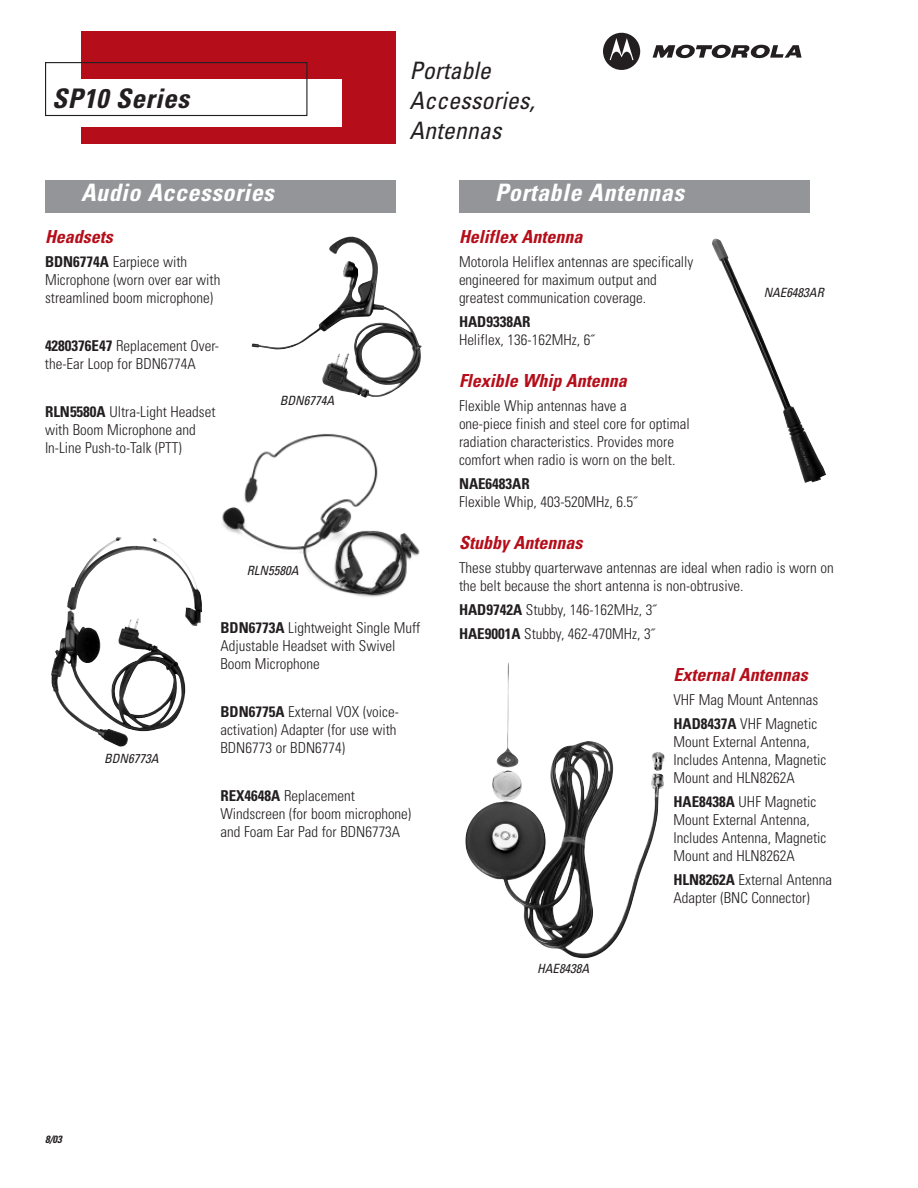
<style>
.page{position:relative;width:918px;height:1188px;background:#fff}
.page>*{position:absolute;margin:0;border:0;box-sizing:border-box;transform-origin:0 0}
.t1{font:italic 700 condensed 27px "Univers";letter-spacing:.02em;color:#231f20}
.t2{font:italic 700 condensed 24px "Univers";letter-spacing:.02em;color:#fff}
.t3{font:italic condensed 24px/30px "Univers";color:#231f20}
.t4{font:italic 700 condensed 18px "Univers";color:#b50e1a}
.t5{font:300 condensed 15px/18px "Univers";color:#231f20}
.t6{font:700 condensed 15px "Univers";color:#231f20}
.t7{font:italic condensed 12.75px "Univers";color:#231f20}
.t8{font:italic 700 condensed 10.5px "Univers";color:#231f20}
.s1{font-weight:700}
</style>
<div class="page">
<div style="left:81px;top:32px;width:315px;height:112px;background:#b50e1a"></div>
<svg style="left:603px;top:33px;width:37px;height:37px"></svg>
<svg style="left:653px;top:45px;width:149px;height:14px"></svg>
<div style="left:45px;top:79px;width:297px;height:48px;background:#fff"></div>
<div style="left:45px;top:62px;width:262px;height:54px;border:1px solid #231f20"></div>
<div style="left:45px;top:180px;width:351px;height:33px;background:#939598"></div>
<div style="left:459px;top:180px;width:351px;height:33px;background:#939598"></div>
<img style="left:51px;top:537px;width:151px;height:210px">
<img style="left:252px;top:237px;width:170px;height:161px">
<img style="left:712px;top:238px;width:114px;height:245px">
<img style="left:497px;top:662px;width:167px;height:296px">
<img style="left:222px;top:434px;width:198px;height:163px">
<h1 class="t1" style="left:52px;top:89px;width:139px">SP10 Series</h1>
<h2 class="t3" style="left:410px;top:58px;width:127px">Portable<br>Accessories,<br>Antennas</h2>
<h2 class="t2" style="left:81px;top:184px;width:194px">Audio Accessories</h2>
<p class="t4" style="left:45px;top:230px;width:69px">Headsets</p>
<p class="t5" style="left:45px;top:254px;width:177px"><span class="s1">BDN6774A</span> Earpiece with<br>Microphone (worn over ear with streamlined boom microphone)</p>
<p class="t5" style="left:45px;top:338px;width:176px"><span class="s1">4280376E47</span> Replacement Over&shy;the-Ear Loop for BDN6774A</p>
<p class="t5" style="left:45px;top:404px;width:172px"><span class="s1">RLN5580A</span> Ultra-Light Headset with Boom Microphone and<br>In-Line Push-to-Talk (PTT)</p>
<p class="t7" style="left:280px;top:396px;width:56px">BDN6774A</p>
<p class="t7" style="left:104px;top:754px;width:56px">BDN6773A</p>
<p class="t7" style="left:247px;top:566px;width:53px">RLN5580A</p>
<p class="t5" style="left:220px;top:620px;width:202px"><span class="s1">BDN6773A</span> Lightweight Single Muff<br>Adjustable Headset with Swivel<br>Boom Microphone</p>
<p class="t5" style="left:220px;top:704px;width:180px"><span class="s1">BDN6775A</span> External VOX (voice&shy;activation) Adapter (for use with<br>BDN6773 or BDN6774)</p>
<p class="t5" style="left:220px;top:788px;width:192px"><span class="s1">REX4648A</span> Replacement<br>Windscreen (for boom microphone) and Foam Ear Pad for BDN6773A</p>
<h2 class="t2" style="left:495px;top:184px;width:191px">Portable Antennas</h2>
<p class="t4" style="left:459px;top:230px;width:125px">Heliflex Antenna</p>
<p class="t5" style="left:459px;top:254px;width:236px">Motorola Heliflex antennas are specifically engineered for maximum output and greatest communication coverage.</p>
<p class="t6" style="left:459px;top:316px;width:73px">HAD9338AR</p>
<p class="t5" style="left:459px;top:332px;width:137px">Heliflex, 136-162MHz, 6˝</p>
<p class="t4" style="left:459px;top:374px;width:169px">Flexible Whip Antenna</p>
<p class="t5" style="left:459px;top:398px;width:232px">Flexible Whip antennas have a<br>one-piece finish and steel core for optimal radiation characteristics. Provides more comfort when radio is worn on the belt.</p>
<p class="t6" style="left:459px;top:478px;width:72px">NAE6483AR</p>
<p class="t5" style="left:459px;top:494px;width:180px">Flexible Whip, 403-520MHz, 6.5˝</p>
<p class="t4" style="left:459px;top:536px;width:125px">Stubby Antennas</p>
<p class="t5" style="left:459px;top:560px;width:376px">These stubby quarterwave antennas are ideal when radio is worn on the belt because the short antenna is non-obtrusive.</p>
<p class="t5" style="left:459px;top:599px;width:199px;line-height:24px"><span class="s1">HAD9742A</span> Stubby, 146-162MHz, 3˝<br><span class="s1">HAE9001A</span> Stubby, 462-470MHz, 3˝</p>
<p class="t4" style="left:673px;top:668px;width:136px">External Antennas</p>
<p class="t5" style="left:673px;top:689px;width:147px;line-height:24px">VHF Mag Mount Antennas<br><span class="s1">HAD8437A</span> VHF Magnetic</p>
<p class="t5" style="left:673px;top:734px;width:155px">Mount External Antenna,<br>Includes Antenna, Magnetic<br>Mount and HLN8262A</p>
<p class="t5" style="left:673px;top:794px;width:155px"><span class="s1">HAE8438A</span> UHF Magnetic<br>Mount External Antenna,<br>Includes Antenna, Magnetic<br>Mount and HLN8262A</p>
<p class="t5" style="left:673px;top:872px;width:160px"><span class="s1">HLN8262A</span> External Antenna<br>Adapter (BNC Connector)</p>
<p class="t7" style="left:764px;top:288px;width:62px">NAE6483AR</p>
<p class="t7" style="left:537px;top:964px;width:54px">HAE8438A</p>
<p class="t8" style="left:45px;top:1135px;width:18px">8/03</p>
</div>
